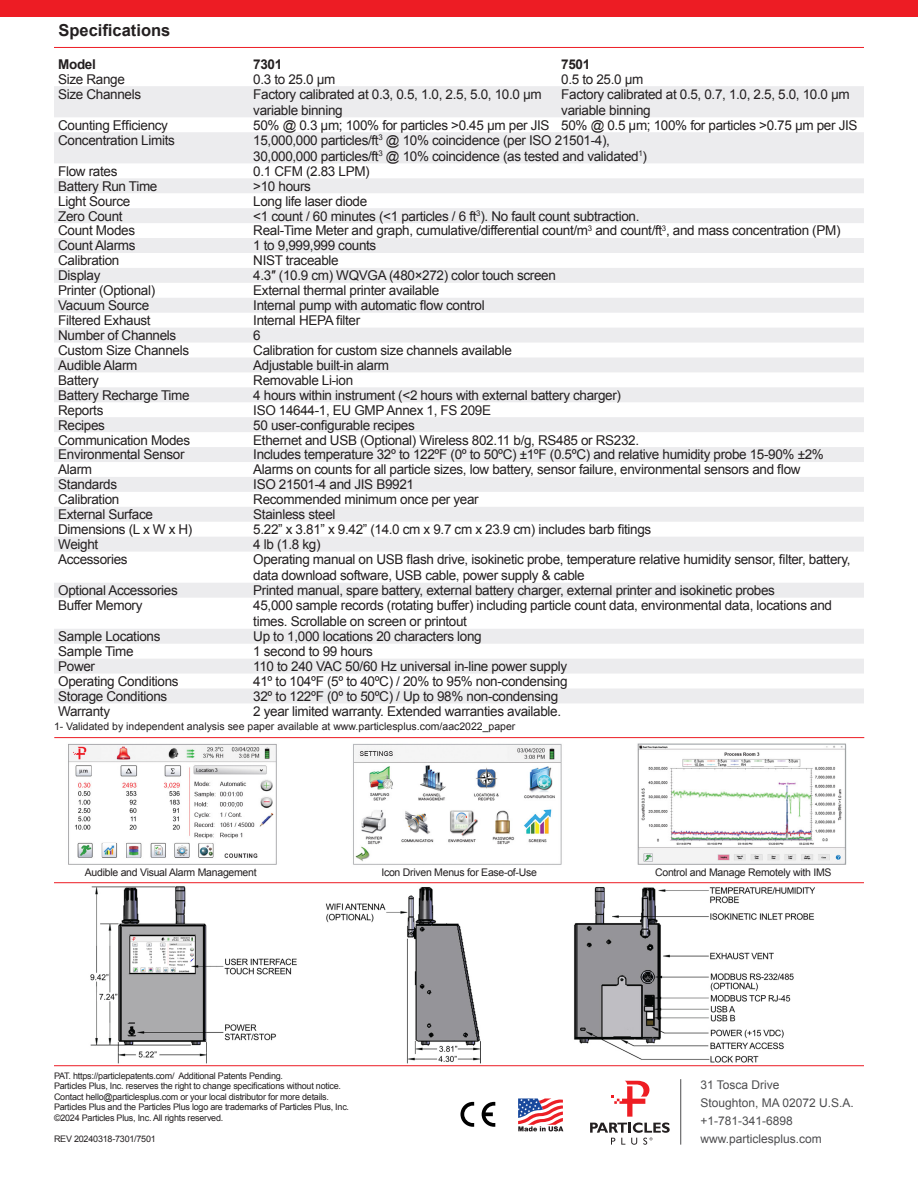
<style>
.page{position:relative;width:918px;height:1188px;background:#fff}
.page>*{position:absolute;margin:0;border:0;box-sizing:border-box;transform-origin:0 0}
.t1{font:700 16.5px "Arial";color:#231f20}
.t2{font:13.5px/16.2px "Arial";letter-spacing:-.025em;color:#231f20}
.t3{font:700 13.5px "Arial";letter-spacing:-.025em;color:#231f20}
.t4{font:12px "Arial";color:#4d4d4f}
.t5{font:10.5px "Arial";letter-spacing:-.025em;color:#231f20}
.t6{font:10.5px "Arial";color:#231f20}
.t7{font:9px/10.5px "Arial";letter-spacing:-.025em;color:#231f20}
</style>
<div class="page">
<div style="left:0;top:0;width:918px;height:16px;background:#ed1c24"></div>
<img style="left:63px;top:883px;width:792px;height:181px">
<img style="left:68px;top:743px;width:779px;height:122px">
<hr style="left:54px;top:47px;width:810px;height:1px;background:#ed1c24">
<hr style="left:54px;top:1065px;width:810px;height:1px;background:#ed1c24">
<svg style="left:611px;top:1081px;width:38px;height:36px"></svg>
<svg style="left:590px;top:1123px;width:80px;height:22px"></svg>
<hr style="left:680px;top:1079px;width:1px;height:66px;background:#4d4d4f">
<svg style="left:460px;top:1102px;width:14px;height:25px"></svg>
<svg style="left:482px;top:1102px;width:13px;height:25px"></svg>
<svg style="left:54px;top:86px;width:810px;height:617px;fill:#f1f1f3"></svg>
<svg style="left:518px;top:1098px;width:45px;height:33px"></svg>
<hr style="left:54px;top:882px;width:810px;height:1px;background:#ed1c24">
<hr style="left:54px;top:737px;width:810px;height:1px;background:#ed1c24">
<p class="t1" style="left:58px;top:19px;width:113px">Specifications</p>
<p class="t3" style="left:58px;top:55px;width:39px">Model</p>
<p class="t3" style="left:253px;top:55px;width:31px">7301</p>
<p class="t3" style="left:561px;top:55px;width:31px">7501</p>
<p class="t2" style="left:58px;top:71px;width:68px">Size Range</p>
<p class="t2" style="left:253px;top:71px;width:84px">0.3 to 25.0 μm</p>
<p class="t2" style="left:561px;top:71px;width:84px">0.5 to 25.0 μm</p>
<p class="t2" style="left:58px;top:86px;width:84px">Size Channels</p>
<p class="t2" style="left:253px;top:86px;width:290px">Factory calibrated at 0.3, 0.5, 1.0, 2.5, 5.0, 10.0 μm variable binning</p>
<p class="t2" style="left:561px;top:86px;width:290px">Factory calibrated at 0.5, 0.7, 1.0, 2.5, 5.0, 10.0 μm variable binning</p>
<p class="t2" style="left:58px;top:117px;width:111px">Counting Efficiency</p>
<p class="t2" style="left:253px;top:117px;width:298px">50% @ 0.3 μm; 100% for particles &gt;0.45 μm per JIS</p>
<p class="t2" style="left:561px;top:117px;width:298px">50% @ 0.5 μm; 100% for particles &gt;0.75 μm per JIS</p>
<p class="t2" style="left:58px;top:132px;width:118px">Concentration Limits</p>
<p class="t2" style="left:253px;top:132px;width:358px">15,000,000 particles/ft<sup>3</sup> @ 10% coincidence (per ISO 21501-4),</p>
<p class="t2" style="left:253px;top:148px;width:395px">30,000,000 particles/ft<sup>3</sup> @ 10% coincidence (as tested and validated<sup>1</sup>)</p>
<p class="t2" style="left:58px;top:163px;width:61px">Flow rates</p>
<p class="t2" style="left:253px;top:163px;width:118px">0.1 CFM (2.83 LPM)</p>
<p class="t2" style="left:58px;top:178px;width:101px">Battery Run Time</p>
<p class="t2" style="left:253px;top:178px;width:59px">&gt;10 hours</p>
<p class="t2" style="left:58px;top:193px;width:74px">Light Source</p>
<p class="t2" style="left:253px;top:193px;width:116px">Long life laser diode</p>
<p class="t2" style="left:58px;top:208px;width:66px">Zero Count</p>
<p class="t2" style="left:253px;top:208px;width:388px">&lt;1 count / 60 minutes (&lt;1 particles / 6 ft<sup>3</sup>). No fault count subtraction.</p>
<p class="t2" style="left:58px;top:223px;width:78px">Count Modes</p>
<p class="t2" style="left:253px;top:223px;width:589px">Real-Time Meter and graph, cumulative/differential count/m<sup>3</sup> and count/ft<sup>3</sup>, and mass concentration (PM)</p>
<p class="t2" style="left:58px;top:238px;width:79px">Count Alarms</p>
<p class="t2" style="left:253px;top:238px;width:125px">1 to 9,999,999 counts</p>
<p class="t2" style="left:58px;top:253px;width:63px">Calibration</p>
<p class="t2" style="left:253px;top:253px;width:87px">NIST traceable</p>
<p class="t2" style="left:58px;top:268px;width:44px">Display</p>
<p class="t2" style="left:253px;top:268px;width:304px">4.3″ (10.9 cm) WQVGA (480×272) color touch screen</p>
<p class="t2" style="left:58px;top:283px;width:99px">Printer (Optional)</p>
<p class="t2" style="left:253px;top:283px;width:188px">External thermal printer available</p>
<p class="t2" style="left:58px;top:297px;width:92px">Vacuum Source</p>
<p class="t2" style="left:253px;top:297px;width:233px">Internal pump with automatic flow control</p>
<p class="t2" style="left:58px;top:312px;width:94px">Filtered Exhaust</p>
<p class="t2" style="left:253px;top:312px;width:108px">Internal HEPA filter</p>
<p class="t2" style="left:58px;top:327px;width:120px">Number of Channels</p>
<p class="t2" style="left:253px;top:327px;width:9px">6</p>
<p class="t2" style="left:58px;top:342px;width:132px">Custom Size Channels</p>
<p class="t2" style="left:253px;top:342px;width:260px">Calibration for custom size channels available</p>
<p class="t2" style="left:58px;top:357px;width:81px">Audible Alarm</p>
<p class="t2" style="left:253px;top:357px;width:137px">Adjustable built-in alarm</p>
<p class="t2" style="left:58px;top:372px;width:42px">Battery</p>
<p class="t2" style="left:253px;top:372px;width:101px">Removable Li-ion</p>
<p class="t2" style="left:58px;top:387px;width:133px">Battery Recharge Time</p>
<p class="t2" style="left:253px;top:387px;width:369px">4 hours within instrument (&lt;2 hours with external battery charger)</p>
<p class="t2" style="left:58px;top:402px;width:47px">Reports</p>
<p class="t2" style="left:253px;top:402px;width:239px">ISO 14644-1, EU GMP Annex 1, FS 209E</p>
<p class="t2" style="left:58px;top:417px;width:48px">Recipes</p>
<p class="t2" style="left:253px;top:417px;width:163px">50 user-configurable recipes</p>
<p class="t2" style="left:58px;top:432px;width:133px">Communication Modes</p>
<p class="t2" style="left:253px;top:432px;width:387px">Ethernet and USB (Optional) Wireless 802.11 b/g, RS485 or RS232.</p>
<p class="t2" style="left:58px;top:447px;width:128px">Environmental Sensor</p>
<p class="t2" style="left:253px;top:447px;width:572px">Includes temperature 32º to 122ºF (0º to 50ºC) ±1ºF (0.5ºC) and relative humidity probe 15-90% ±2%</p>
<p class="t2" style="left:58px;top:462px;width:35px">Alarm</p>
<p class="t2" style="left:253px;top:462px;width:549px">Alarms on counts for all particle sizes, low battery, sensor failure, environmental sensors and flow</p>
<p class="t2" style="left:58px;top:477px;width:60px">Standards</p>
<p class="t2" style="left:253px;top:477px;width:162px">ISO 21501-4 and JIS B9921</p>
<p class="t2" style="left:58px;top:492px;width:63px">Calibration</p>
<p class="t2" style="left:253px;top:492px;width:227px">Recommended minimum once per year</p>
<p class="t2" style="left:58px;top:506px;width:96px">External Surface</p>
<p class="t2" style="left:253px;top:506px;width:84px">Stainless steel</p>
<p class="t2" style="left:58px;top:521px;width:136px">Dimensions (L x W x H)</p>
<p class="t2" style="left:253px;top:521px;width:400px">5.22” x 3.81” x 9.42” (14.0 cm x 9.7 cm x 23.9 cm) includes barb fitings</p>
<p class="t2" style="left:58px;top:536px;width:42px">Weight</p>
<p class="t2" style="left:253px;top:536px;width:69px">4 lb (1.8 kg)</p>
<p class="t2" style="left:58px;top:551px;width:71px">Accessories</p>
<p class="t2" style="left:253px;top:551px;width:599px">Operating manual on USB flash drive, isokinetic probe, temperature relative humidity sensor, filter, battery, data download software, USB cable, power supply &amp; cable</p>
<p class="t2" style="left:58px;top:582px;width:121px">Optional Accessories</p>
<p class="t2" style="left:253px;top:582px;width:523px">Printed manual, spare battery, external battery charger, external printer and isokinetic probes</p>
<p class="t2" style="left:58px;top:597px;width:86px">Buffer Memory</p>
<p class="t2" style="left:253px;top:597px;width:580px">45,000 sample records (rotating buffer) including particle count data, environmental data, locations and times. Scrollable on screen or printout</p>
<p class="t2" style="left:58px;top:628px;width:104px">Sample Locations</p>
<p class="t2" style="left:253px;top:628px;width:230px">Up to 1,000 locations 20 characters long</p>
<p class="t2" style="left:58px;top:643px;width:77px">Sample Time</p>
<p class="t2" style="left:253px;top:643px;width:121px">1 second to 99 hours</p>
<p class="t2" style="left:58px;top:658px;width:38px">Power</p>
<p class="t2" style="left:253px;top:658px;width:316px">110 to 240 VAC 50/60 Hz universal in-line power supply</p>
<p class="t2" style="left:58px;top:673px;width:122px">Operating Conditions</p>
<p class="t2" style="left:253px;top:673px;width:316px">41º to 104ºF (5º to 40ºC) / 20% to 95% non-condensing</p>
<p class="t2" style="left:58px;top:688px;width:111px">Storage Conditions</p>
<p class="t2" style="left:253px;top:688px;width:306px">32º to 122ºF (0º to 50ºC) / Up to 98% non-condensing</p>
<p class="t2" style="left:58px;top:703px;width:53px">Warranty</p>
<p class="t2" style="left:253px;top:703px;width:309px">2 year limited warranty. Extended warranties available.</p>
<p class="t6" style="left:54px;top:720px;width:463px">1- Validated by independent analysis see paper available at www.particlesplus.com/aac2022_paper</p>
<p class="t5" style="left:85px;top:866px;width:173px">Audible and Visual Alarm Management</p>
<p class="t5" style="left:381px;top:866px;width:157px">Icon Driven Menus for Ease-of-Use</p>
<p class="t5" style="left:655px;top:866px;width:178px">Control and Manage Remotely with IMS</p>
<p class="t7" style="left:54px;top:1070px;width:231px">PAT. https://particlepatents.com/ Additional Patents Pending.</p>
<p class="t7" style="left:54px;top:1081px;width:297px">Particles Plus, Inc. reserves the right to change specifications without notice.<br>Contact hello@particlesplus.com or your local distributor for more details.<br>Particles Plus and the Particles Plus logo are trademarks of Particles Plus, Inc.</p>
<p class="t7" style="left:54px;top:1112px;width:171px">©2024 Particles Plus, Inc. All rights reserved.</p>
<p class="t7" style="left:54px;top:1133px;width:103px">REV 20240318-7301/7501</p>
<p class="t4" style="left:700px;top:1077px;width:81px">31 Tosca Drive</p>
<p class="t4" style="left:700px;top:1095px;width:155px">Stoughton, MA 02072 U.S.A.</p>
<p class="t4" style="left:700px;top:1113px;width:94px">+1-781-341-6898</p>
<p class="t4" style="left:700px;top:1131px;width:123px">www.particlesplus.com</p>
</div>
